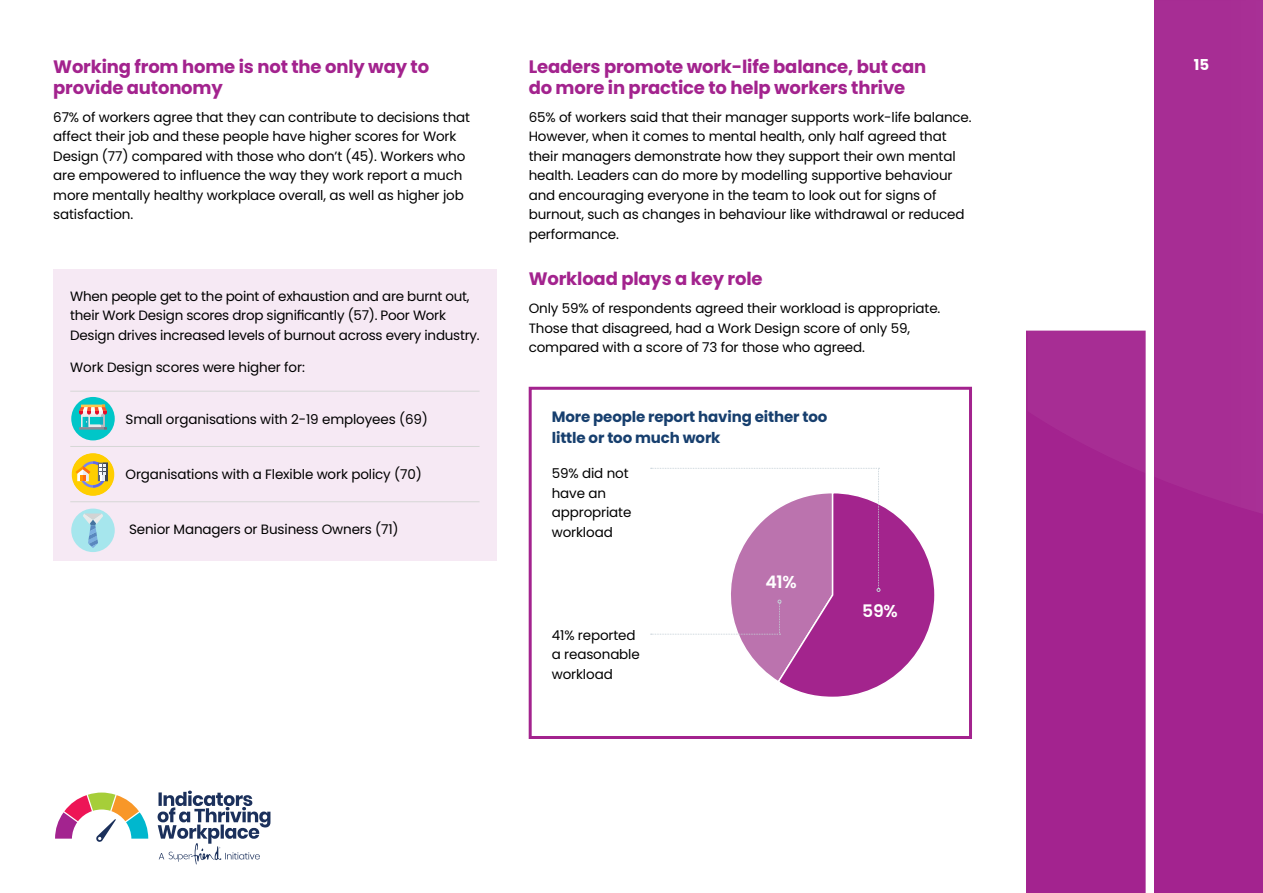
<style>
.page{position:relative;width:1263px;height:893px;background:#fff}
.page>*{position:absolute;margin:0;border:0;box-sizing:border-box;transform-origin:0 0}
.t1{font:700 18px/21px "Poppins";letter-spacing:-.01em;color:#a3238e}
.t2{font:600 17.25px "Poppins";color:#fff}
.t3{font:700 15px/21px "Poppins";letter-spacing:-.01em;color:#173f6e}
.t4{font:700 15px "Poppins";color:#fff}
.t5{font:13.5px/19.5px "Poppins";letter-spacing:-.01em;color:#000}
</style>
<div class="page">
<div style="left:1150px;top:0;width:113px;height:893px;background:#a3238f"></div>
<div style="left:1146px;top:0;width:8px;height:893px;background:#fff"></div>
<div style="left:1026px;top:330px;width:120px;height:563px;background:#a3238f"></div>
<svg style="left:1027px;top:0;width:236px;height:566px"></svg>
<div style="left:529px;top:387px;width:443px;height:352px;border:3px solid #a3238e"></div>
<div style="left:53px;top:270px;width:444px;height:291px;background:#f6e9f4"></div>
<hr style="left:70px;top:391px;width:410px;height:1px;background:#d6d7d6">
<hr style="left:70px;top:446px;width:410px;height:1px;background:#d6d7d6">
<hr style="left:70px;top:501px;width:410px;height:1px;background:#d6d7d6">
<div style="left:71px;top:397px;width:44px;height:43px;background:#00c6c8;border-radius:50%"></div>
<svg style="left:79px;top:405px;width:28px;height:25px"></svg>
<div style="left:72px;top:453px;width:42px;height:43px;background:#ffce00;border-radius:50%"></div>
<svg style="left:75px;top:461px;width:33px;height:27px"></svg>
<div style="left:71px;top:509px;width:44px;height:43px;background:#a6e6ed;border-radius:50%"></div>
<svg style="left:83px;top:513px;width:20px;height:35px"></svg>
<svg style="left:651px;top:468px;width:284px;height:229px"></svg>
<svg style="left:55px;top:792px;width:93px;height:50px"></svg>
<svg style="left:158px;top:791px;width:112px;height:73px"></svg>
<h1 class="t1" style="left:53px;top:56px;width:377px">Working from home is not the only way to provide autonomy</h1>
<p class="t5" style="left:53px;top:107px;width:418px">67% of workers agree that they can contribute to decisions that affect their job and these people have higher scores for Work Design (77) compared with those who don’t (45). Workers who are empowered to influence the way they work report a much more mentally healthy workplace overall, as well as higher job satisfaction.</p>
<p class="t5" style="left:70px;top:286px;width:410px">When people get to the point of exhaustion and are burnt out, their Work Design scores drop significantly (57). Poor Work<br>Design drives increased levels of burnout across every industry.</p>
<p class="t5" style="left:70px;top:358px;width:236px">Work Design scores were higher for:</p>
<p class="t5" style="left:126px;top:409px;width:304px">Small organisations with 2-19 employees (69)</p>
<p class="t5" style="left:126px;top:465px;width:298px">Organisations with a Flexible work policy (70)</p>
<p class="t5" style="left:129px;top:520px;width:271px">Senior Managers or Business Owners (71)</p>
<h1 class="t1" style="left:529px;top:56px;width:399px">Leaders promote work-life balance, but can do more in practice to help workers thrive</h1>
<p class="t5" style="left:529px;top:107px;width:443px">65% of workers said that their manager supports work-life balance.<br>However, when it comes to mental health, only half agreed that their managers demonstrate how they support their own mental health. Leaders can do more by modelling supportive behaviour and encouraging everyone in the team to look out for signs of burnout, such as changes in behaviour like withdrawal or reduced performance.</p>
<h1 class="t1" style="left:529px;top:269px;width:235px">Workload plays a key role</h1>
<p class="t5" style="left:529px;top:299px;width:412px">Only 59% of respondents agreed their workload is appropriate.<br>Those that disagreed, had a Work Design score of only 59, compared with a score of 73 for those who agreed.</p>
<p class="t3" style="left:552px;top:406px;width:277px">More people report having either too little or too much work</p>
<p class="t5" style="left:552px;top:464px;width:81px">59% did not have an appropriate workload</p>
<p class="t5" style="left:552px;top:625px;width:90px">41% reported a reasonable workload</p>
<p class="t2" style="left:765px;top:572px;width:33px">41%</p>
<p class="t2" style="left:862px;top:601px;width:37px">59%</p>
<p class="t4" style="left:1194px;top:56px;width:17px">15</p>
</div>
